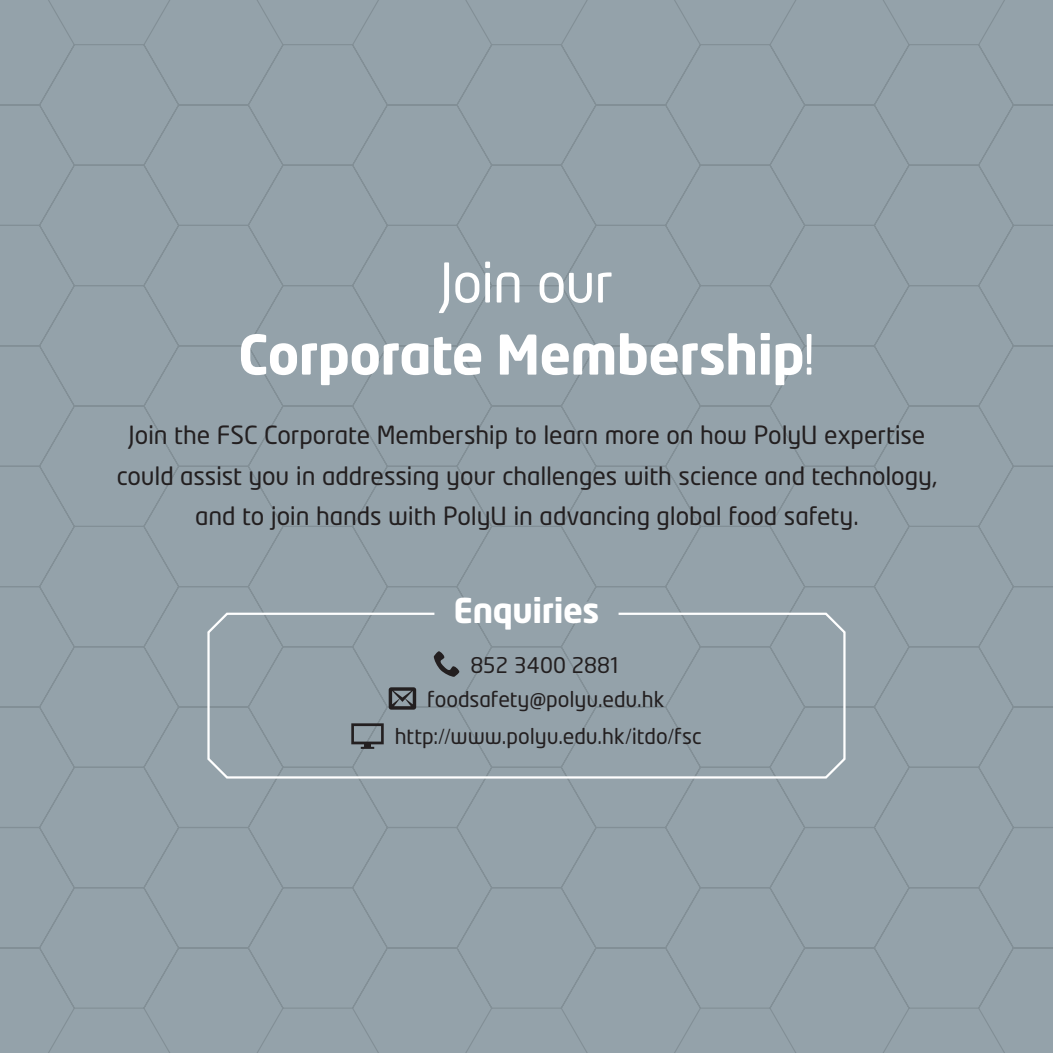
<style>
.page{position:relative;width:1053px;height:1053px;background:#fff}
.page>*{position:absolute;margin:0;border:0;box-sizing:border-box;transform-origin:0 0}
.t1{font:700 54px/72px "Neo Tech";letter-spacing:-.015em;color:#fff;text-align:center}
.t2{font:700 33.75px "Neo Tech";letter-spacing:-.01em;color:#fff}
.t3{font:24.75px/40.5px "Neo Tech";letter-spacing:-.005em;color:#231f20;text-align:center}
.t4{font:21.38px/34.4px "Neo Tech";color:#231f20;text-align:center}
.s1{font-weight:400}
.s2{font-family:"Minion Pro"}
</style>
<div class="page">
<div style="left:0;top:0;width:1052px;height:1052px;background:#94a2aa"></div>
<div style="left:206px;top:610px;width:640px;height:169px;background:#94a2aa"></div>
<div style="left:434px;top:601px;width:184px;height:18px;background:#94a2aa"></div>
<svg style="left:434px;top:651px;width:25px;height:25px"></svg>
<svg style="left:388px;top:687px;width:28px;height:22px"></svg>
<svg style="left:351px;top:723px;width:32px;height:25px"></svg>
<h1 class="t1" style="left:238px;top:251px;width:578px"><span class="s1">Join our<br></span>Corporate Membership<span class="s1">!</span></h1>
<p class="t3" style="left:117px;top:416px;width:822px">Join the FSC Corporate Membership to learn more on how PolyU expertise could assist you in addressing your challenges with science and technology, and to join hands with PolyU in advancing global food safety.</p>
<h2 class="t2" style="left:453px;top:596px;width:147px">Enquiries</h2>
<p class="t4" style="left:427px;top:648px;width:239px">852 3400 2881 foodsafety@polyu.edu.hk</p>
<p class="t4" style="left:395px;top:720px;width:308px">http:<span class="s2">//</span>www.polyu.edu.hk<span class="s2">/</span>itdo<span class="s2">/</span>fsc</p>
</div>
